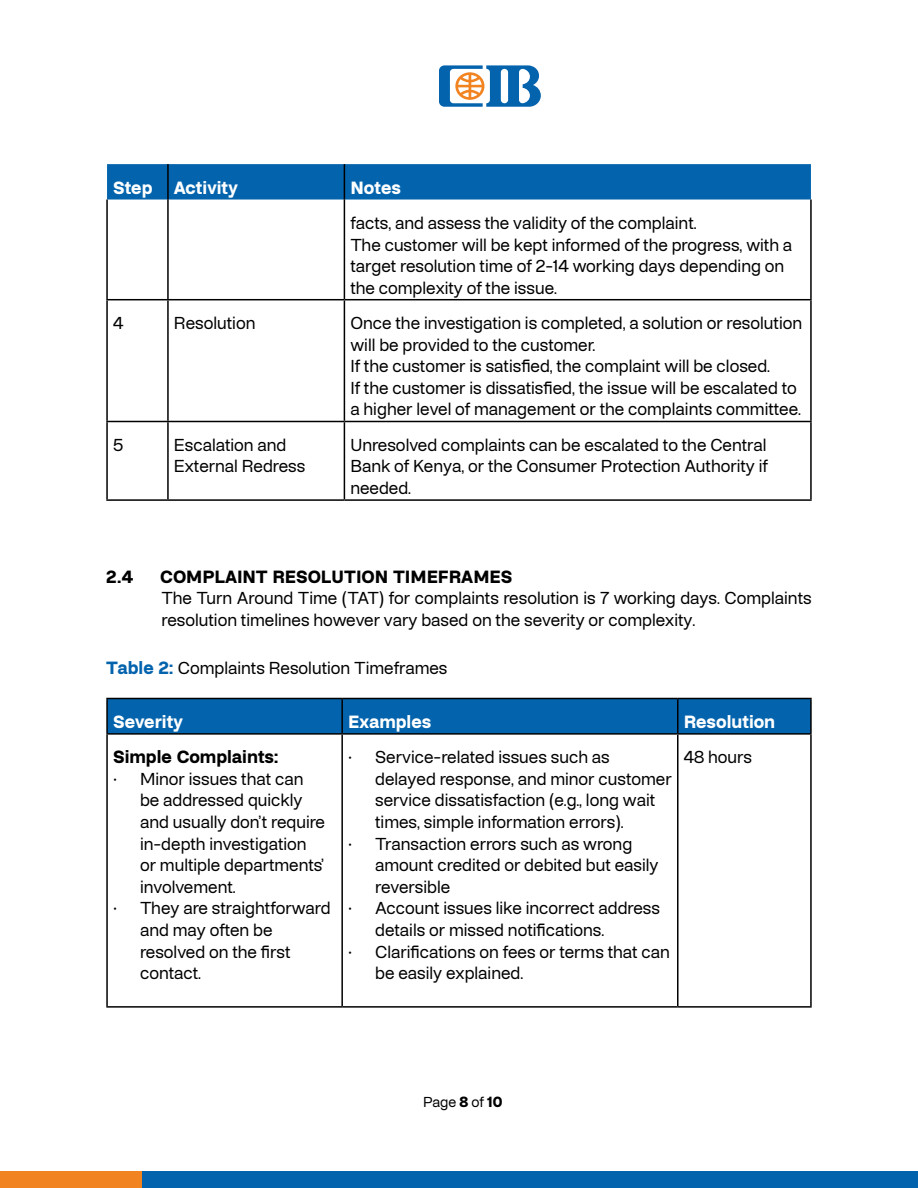
<style>
.page{position:relative;width:918px;height:1188px;background:#fff}
.page>*{position:absolute;margin:0;border:0;box-sizing:border-box;transform-origin:0 0}
.t1{font:18px/21.6px "CIB";color:#000}
.t2{font:700 18px "CIB";color:#000}
.t3{font:700 18px "CIB";color:#fff}
.t4{font:15px "CIB";color:#000}
.s1{font-weight:700;color:#0363ad}
.s2{font-weight:700}
</style>
<div class="page">
<svg style="left:439px;top:65px;width:102px;height:42px"></svg>
<div style="left:0;top:1171px;width:142px;height:17px;background:#f28321"></div>
<div style="left:142px;top:1171px;width:776px;height:17px;background:#0363ad"></div>
<div style="left:107px;top:164px;width:704px;height:36px;background:#0363ad"></div>
<hr style="left:167px;top:164px;width:2px;height:36px;background:#000">
<hr style="left:344px;top:164px;width:1px;height:36px;background:#000">
<hr style="left:106px;top:200px;width:2px;height:99px;background:#000">
<hr style="left:167px;top:200px;width:2px;height:99px;background:#000">
<hr style="left:344px;top:200px;width:1px;height:99px;background:#000">
<hr style="left:810px;top:200px;width:2px;height:99px;background:#000">
<hr style="left:106px;top:299px;width:62px;height:1px;background:#000">
<hr style="left:106px;top:300px;width:2px;height:121px;background:#000">
<hr style="left:168px;top:299px;width:176px;height:1px;background:#000">
<hr style="left:167px;top:300px;width:2px;height:121px;background:#000">
<hr style="left:344px;top:299px;width:468px;height:1px;background:#000">
<hr style="left:344px;top:300px;width:1px;height:121px;background:#000">
<hr style="left:810px;top:300px;width:2px;height:121px;background:#000">
<hr style="left:106px;top:421px;width:62px;height:1px;background:#000">
<hr style="left:106px;top:422px;width:2px;height:77px;background:#000">
<hr style="left:168px;top:421px;width:176px;height:1px;background:#000">
<hr style="left:167px;top:422px;width:2px;height:77px;background:#000">
<hr style="left:344px;top:421px;width:468px;height:1px;background:#000">
<hr style="left:344px;top:422px;width:1px;height:77px;background:#000">
<hr style="left:810px;top:422px;width:2px;height:77px;background:#000">
<hr style="left:106px;top:499px;width:62px;height:2px;background:#000">
<hr style="left:168px;top:499px;width:176px;height:2px;background:#000">
<hr style="left:344px;top:499px;width:468px;height:2px;background:#000">
<div style="left:108px;top:699px;width:702px;height:34px;background:#0363ad"></div>
<hr style="left:106px;top:698px;width:236px;height:1px;background:#000">
<hr style="left:106px;top:699px;width:2px;height:34px;background:#000">
<hr style="left:342px;top:698px;width:336px;height:1px;background:#000">
<hr style="left:341px;top:699px;width:2px;height:34px;background:#000">
<hr style="left:678px;top:698px;width:134px;height:1px;background:#000">
<hr style="left:677px;top:699px;width:2px;height:34px;background:#000">
<hr style="left:810px;top:699px;width:2px;height:34px;background:#000">
<hr style="left:106px;top:733px;width:236px;height:2px;background:#000">
<hr style="left:106px;top:735px;width:2px;height:271px;background:#000">
<hr style="left:342px;top:733px;width:336px;height:2px;background:#000">
<hr style="left:341px;top:735px;width:2px;height:271px;background:#000">
<hr style="left:678px;top:733px;width:134px;height:2px;background:#000">
<hr style="left:677px;top:735px;width:2px;height:271px;background:#000">
<hr style="left:810px;top:735px;width:2px;height:271px;background:#000">
<hr style="left:106px;top:1006px;width:236px;height:2px;background:#000">
<hr style="left:342px;top:1006px;width:336px;height:2px;background:#000">
<hr style="left:678px;top:1006px;width:134px;height:2px;background:#000">
<p class="t3" style="left:113px;top:177px;width:126px">Step Activity</p>
<p class="t3" style="left:350px;top:177px;width:52px">Notes</p>
<p class="t1" style="left:350px;top:212px;width:443px">facts, and assess the validity of the complaint.<br>The customer will be kept informed of the progress, with a target resolution time of 2-14 working days depending on the complexity of the issue.</p>
<p class="t1" style="left:113px;top:312px;width:12px">4</p>
<p class="t1" style="left:174px;top:312px;width:83px">Resolution</p>
<p class="t1" style="left:350px;top:312px;width:453px">Once the investigation is completed, a solution or resolution will be provided to the customer.<br>If the customer is satisfied, the complaint will be closed.<br>If the customer is dissatisfied, the issue will be escalated to a higher level of management or the complaints committee.</p>
<p class="t1" style="left:113px;top:434px;width:12px">5</p>
<p class="t1" style="left:174px;top:434px;width:133px">Escalation and<br>External Redress</p>
<p class="t1" style="left:350px;top:434px;width:419px;text-align:justify">Unresolved complaints can be escalated to the Central Bank of Kenya, or the Consumer Protection Authority if needed.</p>
<p class="t2" style="left:106px;top:566px;width:29px">2.4</p>
<p class="t2" style="left:160px;top:566px;width:354px">COMPLAINT RESOLUTION TIMEFRAMES</p>
<p class="t1" style="left:162px;top:587px;width:652px">The Turn Around Time (TAT) for complaints resolution is 7 working days. Complaints resolution timelines however vary based on the severity or complexity.</p>
<p class="t1" style="left:106px;top:657px;width:343px"><span class="s1">Table 2:</span> Complaints Resolution Timeframes</p>
<p class="t3" style="left:113px;top:711px;width:71px">Severity</p>
<p class="t3" style="left:348px;top:711px;width:85px">Examples</p>
<p class="t3" style="left:684px;top:711px;width:93px">Resolution</p>
<p class="t2" style="left:113px;top:747px;width:167px">Simple Complaints:</p>
<p class="t1" style="left:140px;top:768px;width:187px;text-indent:-27px">• Minor issues that can be addressed quickly and usually don’t require in-depth investigation or multiple departments’ involvement.</p>
<p class="t1" style="left:140px;top:897px;width:192px;text-indent:-27px">• They are straightforward and may often be resolved on the first contact.</p>
<p class="t1" style="left:375px;top:746px;width:298px;text-indent:-27px">• Service-related issues such as delayed response, and minor customer service dissatisfaction (e.g., long wait times, simple information errors).</p>
<p class="t1" style="left:375px;top:833px;width:285px;text-indent:-27px">• Transaction errors such as wrong amount credited or debited but easily reversible</p>
<p class="t1" style="left:375px;top:897px;width:286px;text-indent:-27px">• Account issues like incorrect address details or missed notifications.</p>
<p class="t1" style="left:375px;top:941px;width:296px;text-indent:-27px">• Clarifications on fees or terms that can be easily explained.</p>
<p class="t1" style="left:684px;top:746px;width:70px">48 hours</p>
<p class="t4" style="left:423px;top:1093px;width:81px">Page <span class="s2">8</span> of <span class="s2">10</span></p>
</div>
